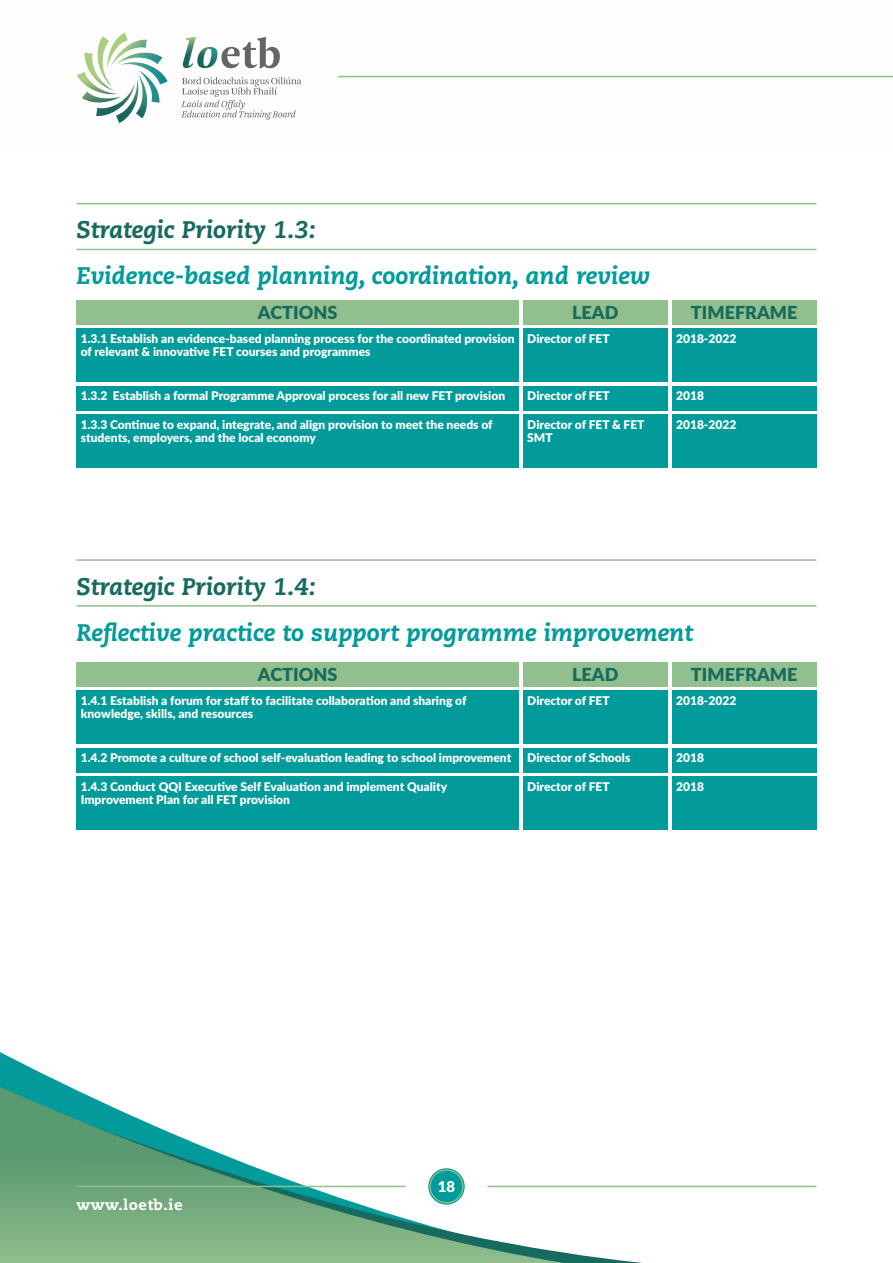
<style>
.page{position:relative;width:893px;height:1263px;background:#fff}
.page>*{position:absolute;margin:0;border:0;box-sizing:border-box;transform-origin:0 0}
.t1{font:italic 800 24px "Caecilia LT Std";color:#009b9a}
.t2{font:italic 800 24px "Caecilia LT Std";color:#176a5e}
.t3{font:900 18px "Lato";color:#176a5e}
.t4{font:900 15px "Lato";color:#fff}
.t5{font:800 14.85px "Caecilia LT Std";letter-spacing:.04em;color:#fff}
.t6{font:900 12px/13.5px "Lato";color:#fff}
</style>
<div class="page">
<hr style="left:338px;top:76px;width:555px;height:1px;background:#92bf8e">
<svg style="left:183px;top:37px;width:97px;height:31px"></svg>
<svg style="left:181px;top:77px;width:120px;height:43px"></svg>
<svg style="left:77px;top:33px;width:91px;height:90px"></svg>
<hr style="left:77px;top:203px;width:739px;height:1px;background:#92bf8e">
<hr style="left:77px;top:249px;width:739px;height:1px;background:#92bf8e">
<div style="left:77px;top:300px;width:442px;height:25px;background:#92bf8e"></div>
<div style="left:523px;top:300px;width:145px;height:25px;background:#92bf8e"></div>
<div style="left:672px;top:300px;width:144px;height:25px;background:#92bf8e"></div>
<div style="left:77px;top:329px;width:442px;height:53px;background:#009b9a"></div>
<div style="left:523px;top:329px;width:145px;height:53px;background:#009b9a"></div>
<div style="left:672px;top:329px;width:144px;height:53px;background:#009b9a"></div>
<div style="left:523px;top:386px;width:145px;height:25px;background:#009b9a"></div>
<div style="left:672px;top:386px;width:144px;height:25px;background:#009b9a"></div>
<div style="left:77px;top:386px;width:442px;height:25px;background:#009b9a"></div>
<div style="left:523px;top:415px;width:145px;height:53px;background:#009b9a"></div>
<div style="left:672px;top:415px;width:144px;height:53px;background:#009b9a"></div>
<div style="left:77px;top:415px;width:442px;height:53px;background:#009b9a"></div>
<hr style="left:77px;top:559px;width:739px;height:2px;background:#92bf8e">
<hr style="left:77px;top:605px;width:739px;height:2px;background:#92bf8e">
<div style="left:77px;top:662px;width:442px;height:25px;background:#92bf8e"></div>
<div style="left:523px;top:662px;width:145px;height:25px;background:#92bf8e"></div>
<div style="left:672px;top:662px;width:144px;height:25px;background:#92bf8e"></div>
<div style="left:77px;top:691px;width:442px;height:53px;background:#009b9a"></div>
<div style="left:523px;top:691px;width:145px;height:53px;background:#009b9a"></div>
<div style="left:672px;top:691px;width:144px;height:53px;background:#009b9a"></div>
<div style="left:523px;top:748px;width:145px;height:24px;background:#009b9a"></div>
<div style="left:672px;top:748px;width:144px;height:24px;background:#009b9a"></div>
<div style="left:77px;top:748px;width:442px;height:24px;background:#009b9a"></div>
<div style="left:523px;top:777px;width:145px;height:53px;background:#009b9a"></div>
<div style="left:672px;top:777px;width:144px;height:53px;background:#009b9a"></div>
<div style="left:77px;top:777px;width:442px;height:53px;background:#009b9a"></div>
<svg style="left:0;top:1052px;width:817px;height:211px"></svg>
<svg style="left:0;top:1087px;width:564px;height:176px"></svg>
<svg style="left:428px;top:1168px;width:37px;height:36px"></svg>
<div style="left:429px;top:1169px;width:34px;height:34px;border:1px solid #92bf8e;border-radius:50%"></div>
<hr style="left:77px;top:1186px;width:328px;height:1px;background:#92bf8e">
<hr style="left:488px;top:1186px;width:328px;height:1px;background:#92bf8e">
<h1 class="t2" style="left:77px;top:216px;width:241px">Strategic Priority 1.3:</h1>
<h1 class="t1" style="left:77px;top:262px;width:576px">Evidence-based planning, coordination, and review</h1>
<h2 class="t3" style="left:258px;top:299px;width:37px">ACTION</h2>
<h2 class="t3" style="left:327px;top:299px;width:11px">S</h2>
<h2 class="t3" style="left:572px;top:299px;width:48px">LEAD</h2>
<h2 class="t3" style="left:691px;top:299px;width:13px">TIMEFRAME</h2>
<p class="t6" style="left:81px;top:331px;width:435px">1.3.1 Establish an evidence-based planning process for the coordinated provision of relevant &amp; innovative FET courses and programmes</p>
<p class="t6" style="left:527px;top:331px;width:84px">Director of FET</p>
<p class="t6" style="left:676px;top:331px;width:62px">2018-2022</p>
<p class="t6" style="left:81px;top:388px;width:426px">1.3.2 Establish a formal Programme Approval process for all new FET provision</p>
<p class="t6" style="left:527px;top:388px;width:84px">Director of FET</p>
<p class="t6" style="left:676px;top:388px;width:29px">2018</p>
<p class="t6" style="left:527px;top:417px;width:119px">Director of FET &amp; FET<br>SMT</p>
<p class="t6" style="left:81px;top:417px;width:413px">1.3.3 Continue to expand, integrate, and align provision to meet the needs of</p>
<p class="t6" style="left:676px;top:417px;width:62px">2018-2022</p>
<p class="t6" style="left:81px;top:431px;width:237px">students, employers, and the local economy</p>
<h1 class="t2" style="left:77px;top:572px;width:241px">Strategic Priority 1.4:</h1>
<h1 class="t1" style="left:77px;top:618px;width:618px">Reflective practice to support programme improvement</h1>
<h2 class="t3" style="left:258px;top:661px;width:37px">ACTION</h2>
<h2 class="t3" style="left:327px;top:661px;width:11px">S</h2>
<h2 class="t3" style="left:572px;top:661px;width:48px">LEAD</h2>
<h2 class="t3" style="left:691px;top:661px;width:13px">TIMEFRAME</h2>
<p class="t6" style="left:81px;top:693px;width:387px">1.4.1 Establish a forum for staff to facilitate collaboration and sharing of knowledge, skills, and resources</p>
<p class="t6" style="left:527px;top:693px;width:84px">Director of FET</p>
<p class="t6" style="left:676px;top:693px;width:62px">2018-2022</p>
<p class="t6" style="left:81px;top:750px;width:432px">1.4.2 Promote a culture of school self-evaluation leading to school improvement</p>
<p class="t6" style="left:527px;top:750px;width:105px">Director of Schools</p>
<p class="t6" style="left:676px;top:750px;width:29px">2018</p>
<p class="t6" style="left:81px;top:779px;width:368px">1.4.3 Conduct QQI Executive Self Evaluation and implement Quality</p>
<p class="t6" style="left:527px;top:779px;width:84px">Director of FET</p>
<p class="t6" style="left:676px;top:779px;width:29px">2018</p>
<p class="t6" style="left:81px;top:792px;width:211px">Improvement Plan for all FET provision</p>
<p class="t5" style="left:77px;top:1196px;width:108px">www.loetb.ie</p>
<p class="t4" style="left:438px;top:1175px;width:19px">18</p>
</div>
